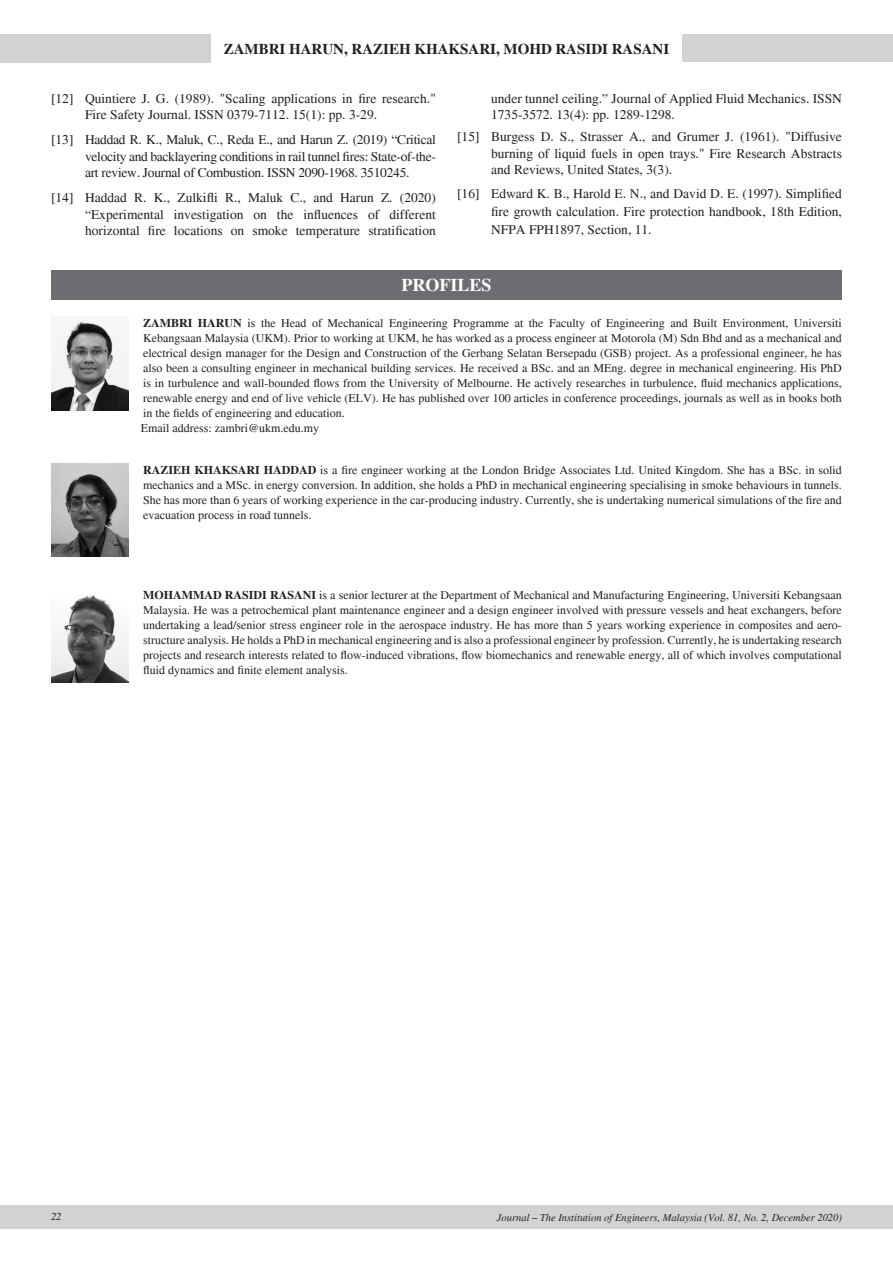
<style>
.page{position:relative;width:893px;height:1263px;background:#fff}
.page>*{position:absolute;margin:0;border:0;box-sizing:border-box;transform-origin:0 0}
.Subhead_A{font:700 18px "Times";color:#fff}
.t1{font:700 15px "Times";color:#231f20}
.Reference_text{font:13.5px/16.5px "Times";color:#231f20;text-align:justify}
.Profiles_text{font:12px/15px "Times";color:#231f20;text-align:justify}
.t2{font:italic 10.5px "Times";color:#231f20}
.s1{font-weight:700}
</style>
<div class="page">
<div style="left:0;top:1205px;width:893px;height:24px;background:#d1d2d4"></div>
<div style="left:682px;top:34px;width:211px;height:28px;background:#d1d2d4"></div>
<div style="left:0;top:34px;width:211px;height:29px;background:#d1d2d4"></div>
<div style="left:51px;top:270px;width:791px;height:29px;background:#6c6d70"></div>
<img style="left:51px;top:321px;width:77px;height:89px">
<img style="left:51px;top:463px;width:77px;height:94px">
<img style="left:51px;top:595px;width:77px;height:87px">
<p class="t1" style="left:224px;top:40px;width:447px">ZAMBRI HARUN, RAZIEH KHAKSARI, MOHD RASIDI RASANI</p>
<p class="Reference_text" style="left:85px;top:90px;width:352px;text-indent:-34px">[12] Quintiere J. G. (1989). "Scaling applications in fire research."<br>Fire Safety Journal. ISSN 0379-7112. 15(1): pp. 3-29.</p>
<p class="Reference_text" style="left:85px;top:131px;width:352px;text-indent:-34px">[13] Haddad R. K., Maluk, C., Reda E., and Harun Z. (2019) “Critical velocity and backlayering conditions in rail tunnel fires: State-of-the&shy;art review. Journal of Combustion. ISSN 2090-1968. 3510245.</p>
<p class="Reference_text" style="left:85px;top:189px;width:352px;text-indent:-34px">[14] Haddad R. K., Zulkifli R., Maluk C., and Harun Z. (2020) “Experimental investigation on the influences of different horizontal fire locations on smoke temperature stratification</p>
<p class="Reference_text" style="left:491px;top:90px;width:352px">under tunnel ceiling.” Journal of Applied Fluid Mechanics. ISSN<br>1735-3572. 13(4): pp. 1289-1298.</p>
<p class="Reference_text" style="left:491px;top:128px;width:352px;text-indent:-34px">[15] Burgess D. S., Strasser A., and Grumer J. (1961). "Diffusive burning of liquid fuels in open trays." Fire Research Abstracts and Reviews, United States, 3(3).</p>
<p class="Reference_text" style="left:491px;top:184px;width:352px;line-height:18px;text-indent:-34px">[16] Edward K. B., Harold E. N., and David D. E. (1997). Simplified fire growth calculation. Fire protection handbook, 18th Edition, NFPA FPH1897, Section, 11.</p>
<p class="Subhead_A" style="left:401px;top:274px;width:92px">PROFILES</p>
<p class="Profiles_text" style="left:143px;top:315px;width:700px"><span class="s1">ZAMBRI HARUN</span> is the Head of Mechanical Engineering Programme at the Faculty of Engineering and Built Environment, Universiti Kebangsaan Malaysia (UKM). Prior to working at UKM, he has worked as a process engineer at Motorola (M) Sdn Bhd and as a mechanical and electrical design manager for the Design and Construction of the Gerbang Selatan Bersepadu (GSB) project. As a professional engineer, he has also been a consulting engineer in mechanical building services. He received a BSc. and an MEng. degree in mechanical engineering. His PhD is in turbulence and wall-bounded flows from the University of Melbourne. He actively researches in turbulence, fluid mechanics applications, renewable energy and end of live vehicle (ELV). He has published over 100 articles in conference proceedings, journals as well as in books both in the fields of engineering and education.</p>
<p class="Profiles_text" style="left:141px;top:420px;width:180px">Email address: zambri@ukm.edu.my</p>
<p class="Profiles_text" style="left:143px;top:462px;width:700px"><span class="s1">RAZIEH KHAKSARI HADDAD</span> is a fire engineer working at the London Bridge Associates Ltd. United Kingdom. She has a BSc. in solid mechanics and a MSc. in energy conversion. In addition, she holds a PhD in mechanical engineering specialising in smoke behaviours in tunnels.<br>She has more than 6 years of working experience in the car-producing industry. Currently, she is undertaking numerical simulations of the fire and evacuation process in road tunnels.</p>
<p class="Profiles_text" style="left:143px;top:587px;width:700px"><span class="s1">MOHAMMAD RASIDI RASANI</span> is a senior lecturer at the Department of Mechanical and Manufacturing Engineering, Universiti Kebangsaan Malaysia. He was a petrochemical plant maintenance engineer and a design engineer involved with pressure vessels and heat exchangers, before undertaking a lead/senior stress engineer role in the aerospace industry. He has more than 5 years working experience in composites and aero&shy;structure analysis. He holds a PhD in mechanical engineering and is also a professional engineer by profession. Currently, he is undertaking research projects and research interests related to flow-induced vibrations, flow biomechanics and renewable energy, all of which involves computational fluid dynamics and finite element analysis.</p>
<p class="t2" style="left:51px;top:1210px;width:12px">22</p>
<p class="t2" style="left:497px;top:1211px;width:347px">Journal – The Institution of Engineers, Malaysia (Vol. 81, No. 2, December 2020)</p>
</div>
